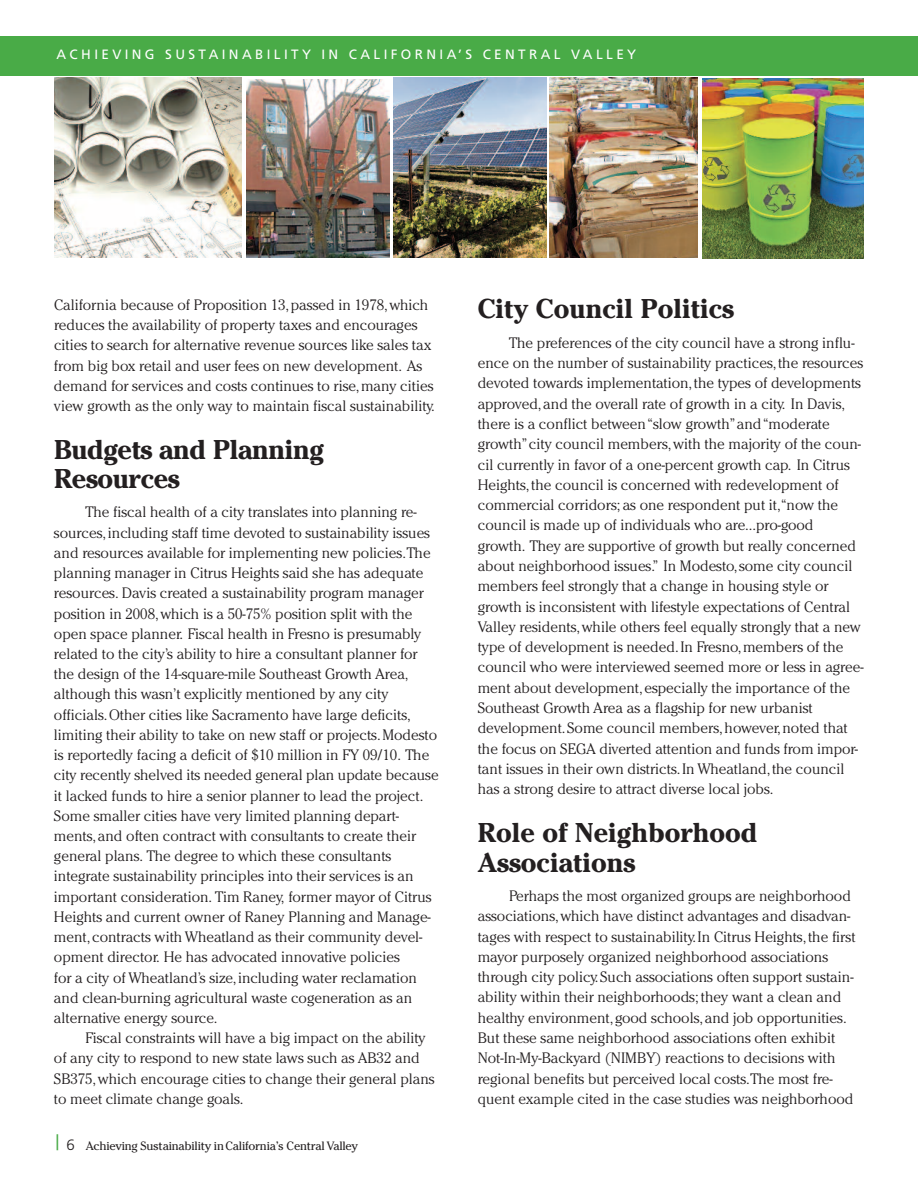
<style>
.page{position:relative;width:918px;height:1188px;background:#fff}
.page>*{position:absolute;margin:0;border:0;box-sizing:border-box;transform-origin:0 0}
.t1{font:700 27px/29.2px "Cheltenham";color:#231f20}
.t2{font:300 15px/20.2px "Cheltenham";color:#231f20}
.t3{font:13.5px "Frutiger";letter-spacing:.25em;color:#fff}
.t4{font:12px "Cheltenham";letter-spacing:-.02em;color:#231f20}
.s1{font-family:"Frutiger";font-weight:300;font-size:21px;color:#49ab47}
.s2{font-family:"Frutiger";font-weight:300;font-size:15px}
</style>
<div class="page">
<div style="left:0;top:36px;width:918px;height:40px;background:#49ab47"></div>
<img style="left:54px;top:78px;width:188px;height:180px">
<img style="left:246px;top:79px;width:143px;height:179px">
<img style="left:394px;top:78px;width:153px;height:180px">
<img style="left:550px;top:78px;width:148px;height:180px">
<img style="left:702px;top:78px;width:162px;height:180px">
<p class="t3" style="left:57px;top:49px;width:581px">ACHIEVING SUSTAINABILITY IN CALIFORNIA’S CENTRAL VALLEY</p>
<p class="t2" style="left:54px;top:296px;width:382px">California because of Proposition 13,passed in 1978,which reduces the availability of property taxes and encourages cities to search for alternative revenue sources like sales tax from big box retail and user fees on new development. As demand for services and costs continues to rise,many cities view growth as the only way to maintain fiscal sustainability.</p>
<p class="t1" style="left:54px;top:438px;width:272px">Budgets and Planning<br>Resources</p>
<p class="t2" style="left:86px;top:503px;width:333px">The fiscal health of a city translates into planning re-</p>
<p class="t2" style="left:54px;top:523px;width:378px">sources,including staff time devoted to sustainability issues</p>
<p class="t2" style="left:54px;top:544px;width:378px">and resources available for implementing new policies.The</p>
<p class="t2" style="left:54px;top:564px;width:371px">planning manager in Citrus Heights said she has adequate</p>
<p class="t2" style="left:54px;top:584px;width:371px">resources. Davis created a sustainability program manager</p>
<p class="t2" style="left:54px;top:604px;width:360px">position in 2008,which is a 50-75% position split with the</p>
<p class="t2" style="left:54px;top:625px;width:369px">open space planner. Fiscal health in Fresno is presumably</p>
<p class="t2" style="left:54px;top:645px;width:365px">related to the city’s ability to hire a consultant planner for</p>
<p class="t2" style="left:54px;top:665px;width:356px">the design of the 14-square-mile Southeast Growth Area,</p>
<p class="t2" style="left:54px;top:685px;width:336px">although this wasn’t explicitly mentioned by any city</p>
<p class="t2" style="left:54px;top:706px;width:358px">officials.Other cities like Sacramento have large deficits,</p>
<p class="t2" style="left:54px;top:726px;width:385px">limiting their ability to take on new staff or projects.Modesto</p>
<p class="t2" style="left:54px;top:746px;width:377px">is reportedly facing a deficit of $10 million in FY 09/10. The</p>
<p class="t2" style="left:54px;top:766px;width:386px">city recently shelved its needed general plan update because</p>
<p class="t2" style="left:54px;top:786px;width:371px">it lacked funds to hire a senior planner to lead the project.</p>
<p class="t2" style="left:54px;top:807px;width:347px">Some smaller cities have very limited planning depart-</p>
<p class="t2" style="left:54px;top:827px;width:364px">ments,and often contract with consultants to create their</p>
<p class="t2" style="left:54px;top:847px;width:339px">general plans. The degree to which these consultants</p>
<p class="t2" style="left:54px;top:867px;width:361px">integrate sustainability principles into their services is an</p>
<p class="t2" style="left:54px;top:888px;width:379px">important consideration. Tim Raney, former mayor of Citrus</p>
<p class="t2" style="left:54px;top:908px;width:378px">Heights and current owner of Raney Planning and Manage-</p>
<p class="t2" style="left:54px;top:928px;width:370px">ment,contracts with Wheatland as their community devel-</p>
<p class="t2" style="left:54px;top:948px;width:348px">opment director. He has advocated innovative policies</p>
<p class="t2" style="left:54px;top:968px;width:365px">for a city of Wheatland’s size,including water reclamation</p>
<p class="t2" style="left:54px;top:989px;width:360px">and clean-burning agricultural waste cogeneration as an</p>
<p class="t2" style="left:54px;top:1009px;width:165px">alternative energy source.</p>
<p class="t2" style="left:85px;top:1029px;width:342px">Fiscal constraints will have a big impact on the ability</p>
<p class="t2" style="left:54px;top:1049px;width:367px">of any city to respond to new state laws such as AB32 and</p>
<p class="t2" style="left:54px;top:1070px;width:382px">SB375,which encourage cities to change their general plans</p>
<p class="t2" style="left:54px;top:1090px;width:191px">to meet climate change goals.</p>
<p class="t4" style="left:55px;top:1139px;width:304px"><span class="s1">|</span> <span class="s2">6</span> Achieving Sustainability inCalifornia’s Central Valley</p>
<p class="t1" style="left:478px;top:297px;width:258px">City Council Politics</p>
<p class="t2" style="left:478px;top:334px;width:387px;text-indent:32px">The preferences of the city council have a strong influ&shy;ence on the number of sustainability practices,the resources devoted towards implementation,the types of developments approved,and the overall rate of growth in a city. In Davis, there is a conflict between“slow growth”and“moderate growth”city council members,with the majority of the coun&shy;cil currently in favor of a one-percent growth cap. In Citrus Heights,the council is concerned with redevelopment of commercial corridors; as one respondent put it,“now the council is made up of individuals who are...pro-good growth. They are supportive of growth but really concerned about neighborhood issues.” In Modesto,some city council members feel strongly that a change in housing style or growth is inconsistent with lifestyle expectations of Central Valley residents,while others feel equally strongly that a new type of development is needed.In Fresno,members of the council who were interviewed seemed more or less in agree&shy;ment about development,especially the importance of the Southeast Growth Area as a flagship for new urbanist development.Some council members,however,noted that the focus on SEGA diverted attention and funds from impor&shy;tant issues in their own districts.In Wheatland,the council has a strong desire to attract diverse local jobs.</p>
<p class="t1" style="left:478px;top:821px;width:281px">Role of Neighborhood<br>Associations</p>
<p class="t2" style="left:478px;top:887px;width:379px;text-indent:32px">Perhaps the most organized groups are neighborhood associations,which have distinct advantages and disadvan&shy;tages with respect to sustainability.In Citrus Heights,the first mayor purposely organized neighborhood associations through city policy.Such associations often support sustain&shy;ability within their neighborhoods; they want a clean and healthy environment,good schools,and job opportunities.<br>But these same neighborhood associations often exhibit Not-In-My-Backyard (NIMBY) reactions to decisions with regional benefits but perceived local costs.The most fre&shy;quent example cited in the case studies was neighborhood</p>
</div>
